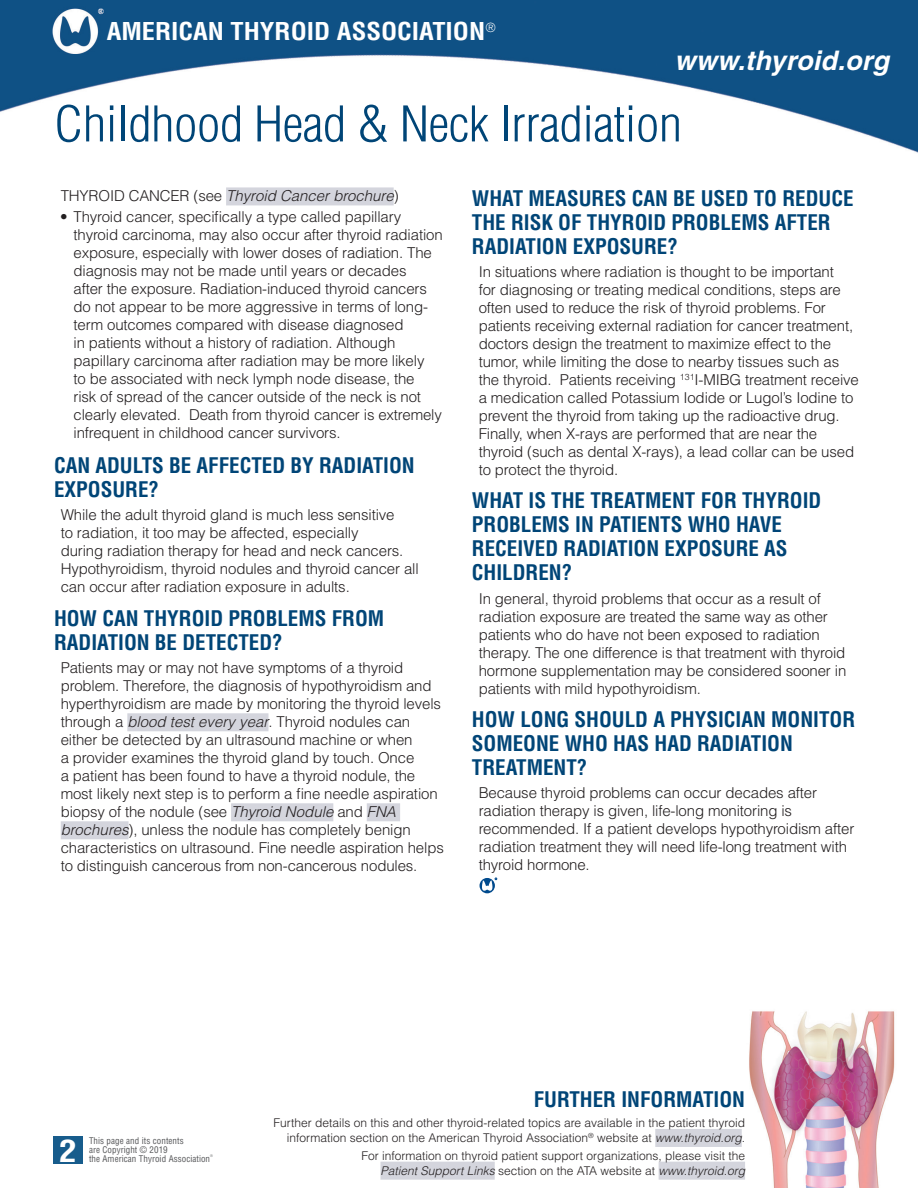
<style>
.page{position:relative;width:918px;height:1188px;background:#fff}
.page>*{position:absolute;margin:0;border:0;box-sizing:border-box;transform-origin:0 0}
.t1{font:300 condensed 48px "Helvetica";letter-spacing:-.01em;color:#004577;scale:1.1 1}
.t2{font:700 condensed 30px "Helvetica";color:#fff;scale:1.18 1}
.t3{font:italic 700 27px "Helvetica";letter-spacing:.01em;color:#fff}
.t4{font:700 condensed 24px "Helvetica";color:#fff;scale:1.1 1}
.t5{font:700 condensed 21px/24px "Helvetica";color:#004577}
.t6{font:300 15px/18px "Helvetica";letter-spacing:-.01em;color:#231f20}
.t7{font:italic 300 15px "Helvetica";color:#231f20}
.t8{font:300 12px/15px "Helvetica";color:#231f20;text-align:right}
.t9{font:condensed 9px/9px "Helvetica";letter-spacing:.005em;color:#57585a}
.t10{font:300 condensed 3.45px "Helvetica";color:#57585a}
.s1{font-style:normal}
.s2{font-style:italic}
</style>
<div class="page">
<img style="left:0;top:0;width:918px;height:1188px">
<div style="left:53px;top:1136px;width:30px;height:28px;background:#175c8c"></div>
<div style="left:226px;top:187px;width:168px;height:18px;background:#d4d5dd"></div>
<div style="left:127px;top:713px;width:141px;height:18px;background:#d4d5dd"></div>
<div style="left:231px;top:803px;width:102px;height:18px;background:#d4d5dd"></div>
<div style="left:367px;top:803px;width:33px;height:18px;background:#d4d5dd"></div>
<div style="left:61px;top:821px;width:68px;height:18px;background:#d4d5dd"></div>
<svg style="left:480px;top:878px;width:17px;height:15px"></svg>
<div style="left:655px;top:1129px;width:87px;height:18px;background:#d4d5dd"></div>
<div style="left:380px;top:1162px;width:115px;height:18px;background:#d4d5dd"></div>
<div style="left:659px;top:1162px;width:86px;height:18px;background:#d4d5dd"></div>
<h3 class="t4" style="left:107px;top:16px;width:355px">AMERICAN THYROID ASSOCIATION<sup>®</sup></h3>
<h3 class="t3" style="left:675px;top:44px;width:216px">www.thyroid.org</h3>
<h1 class="t1" style="left:54px;top:94px;width:573px">Childhood Head &amp; Neck Irradiation</h1>
<p class="t7" style="left:61px;top:186px;width:339px"><span class="s1">THYROID CANCER (see</span> Thyroid Cancer brochure<span class="s1">)</span></p>
<p class="t6" style="left:74px;top:207px;width:371px;text-indent:-14px">• Thyroid cancer, specifically a type called papillary thyroid carcinoma, may also occur after thyroid radiation exposure, especially with lower doses of radiation. The diagnosis may not be made until years or decades<br>after the exposure. Radiation-induced thyroid cancers do not appear to be more aggressive in terms of long&shy;term outcomes compared with disease diagnosed<br>in patients without a history of radiation. Although papillary carcinoma after radiation may be more likely<br>to be associated with neck lymph node disease, the<br>risk of spread of the cancer outside of the neck is not clearly elevated. Death from thyroid cancer is extremely infrequent in childhood cancer survivors.</p>
<h3 class="t5" style="left:54px;top:453px;width:362px">CAN ADULTS BE AFFECTED BY RADIATION<br>EXPOSURE?</h3>
<p class="t6" style="left:61px;top:506px;width:360px">While the adult thyroid gland is much less sensitive<br>to radiation, it too may be affected, especially<br>during radiation therapy for head and neck cancers.<br>Hypothyroidism, thyroid nodules and thyroid cancer all can occur after radiation exposure in adults.</p>
<h3 class="t5" style="left:54px;top:606px;width:332px">HOW CAN THYROID PROBLEMS FROM<br>RADIATION BE DETECTED?</h3>
<p class="t6" style="left:61px;top:658px;width:385px">Patients may or may not have symptoms of a thyroid problem. Therefore, the diagnosis of hypothyroidism and hyperthyroidism are made by monitoring the thyroid levels through a <span class="s2">blood test every year</span>. Thyroid nodules can either be detected by an ultrasound machine or when<br>a provider examines the thyroid gland by touch. Once<br>a patient has been found to have a thyroid nodule, the most likely next step is to perform a fine needle aspiration biopsy of the nodule (see <span class="s2">Thyroid Nodule</span> and <span class="s2">FNA brochures</span>), unless the nodule has completely benign characteristics on ultrasound. Fine needle aspiration helps to distinguish cancerous from non-cancerous nodules.</p>
<h3 class="t5" style="left:472px;top:186px;width:383px">WHAT MEASURES CAN BE USED TO REDUCE<br>THE RISK OF THYROID PROBLEMS AFTER<br>RADIATION EXPOSURE?</h3>
<p class="t6" style="left:479px;top:262px;width:382px">In situations where radiation is thought to be important<br>for diagnosing or treating medical conditions, steps are often used to reduce the risk of thyroid problems. For patients receiving external radiation for cancer treatment, doctors design the treatment to maximize effect to the tumor, while limiting the dose to nearby tissues such as the thyroid. Patients receiving <sup>131</sup>I-MIBG treatment receive a medication called Potassium Iodide or Lugol’s Iodine to prevent the thyroid from taking up the radioactive drug.<br>Finally, when X-rays are performed that are near the thyroid (such as dental X-rays), a lead collar can be used to protect the thyroid.</p>
<h3 class="t5" style="left:472px;top:489px;width:351px">WHAT IS THE TREATMENT FOR THYROID<br>PROBLEMS IN PATIENTS WHO HAVE<br>RECEIVED RADIATION EXPOSURE AS<br>CHILDREN?</h3>
<p class="t6" style="left:479px;top:589px;width:369px">In general, thyroid problems that occur as a result of radiation exposure are treated the same way as other patients who do have not been exposed to radiation therapy. The one difference is that treatment with thyroid hormone supplementation may be considered sooner in patients with mild hypothyroidism.</p>
<h3 class="t5" style="left:472px;top:707px;width:385px">HOW LONG SHOULD A PHYSICIAN MONITOR<br>SOMEONE WHO HAS HAD RADIATION<br>TREATMENT?</h3>
<p class="t6" style="left:479px;top:784px;width:377px">Because thyroid problems can occur decades after radiation therapy is given, life-long monitoring is recommended. If a patient develops hypothyroidism after radiation treatment they will need life-long treatment with thyroid hormone.</p>
<h2 class="t2" style="left:59px;top:1132px;width:16px">2</h2>
<p class="t9" style="left:89px;top:1136px;width:123px">This page and its contents<br>are Copyright © 2019<br>the American Thyroid Association</p>
<p class="t10" style="left:210px;top:1154px;width:4px">®</p>
<h3 class="t5" style="left:534px;top:1087px;width:213px">FURTHER INFORMATION</h3>
<p class="t8" style="left:274px;top:1116px;width:473px">Further details on this and other thyroid-related topics are available in the patient thyroid information section on the American Thyroid Association<sup>®</sup> website at <span class="s2">www.thyroid.org</span>.</p>
<p class="t8" style="left:361px;top:1148px;width:385px">For information on thyroid patient support organizations, please visit the<br><span class="s2">Patient Support Links</span> section on the ATA website at <span class="s2">www.thyroid.org</span></p>
</div>
